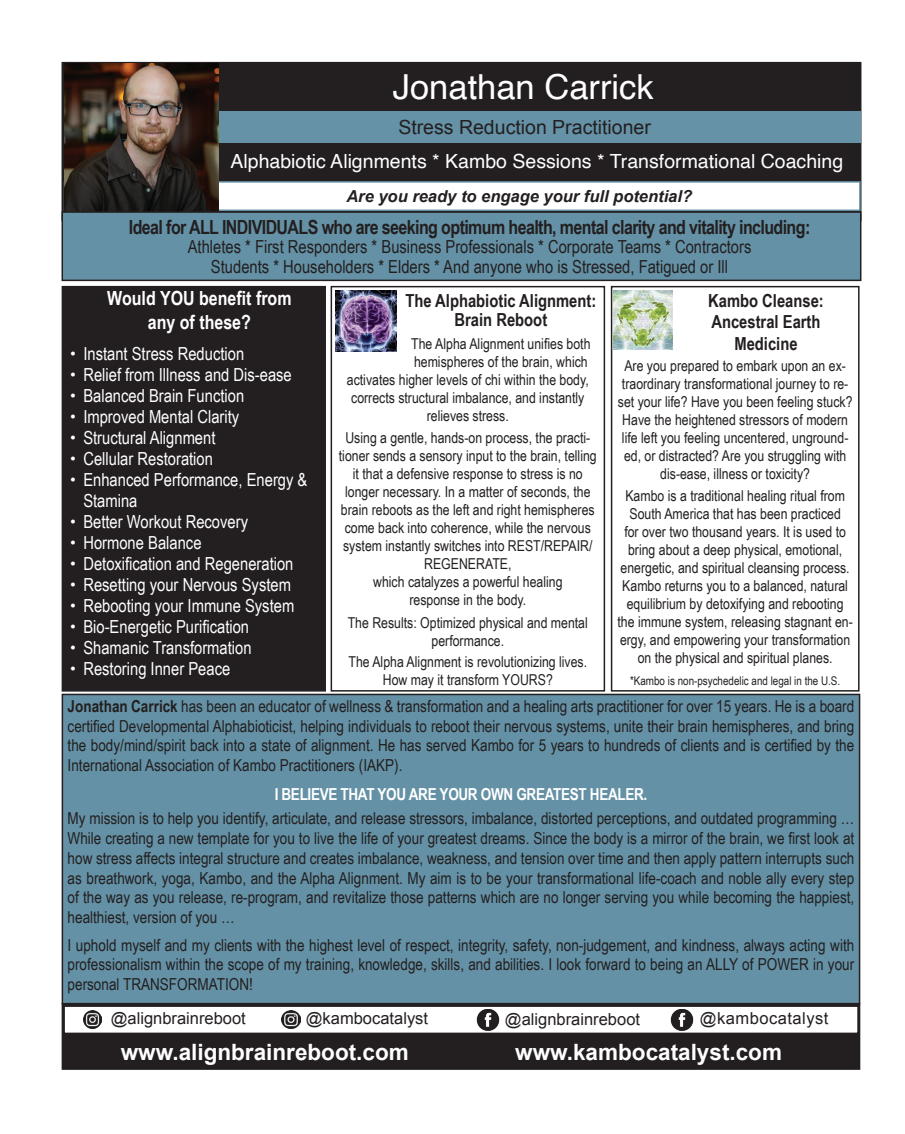
<style>
.page{position:relative;width:905px;height:1134px;background:#fff}
.page>*{position:absolute;margin:0;border:0;box-sizing:border-box;transform-origin:0 0}
.t1{font:34.5px "Helvetica";color:#fff}
.t2{font:700 22.5px "Arial";color:#fff}
.t3{font:700 19.5px "Arial Narrow";letter-spacing:-.03em;color:#231f20}
.t4{font:19.5px "Helvetica";color:#fff}
.t5{font:700 19.5px/23.4px "Arial Narrow";color:#fff;text-align:center}
.t6{font:19.5px "Arial";color:#231f20}
.t7{font:18px/21px "Arial Narrow";color:#fff}
.t8{font:18px/19.5px "Arial Narrow";color:#231f20;text-align:center}
.t9{font:700 18px/21.6px "Arial Narrow";color:#231f20;text-align:center}
.t10{font:16.5px/19.8px "Arial Narrow";color:#231f20;text-align:justify}
.t11{font:16.5px "Arial";color:#231f20}
.t12{font:700 16.5px "Arial Narrow";letter-spacing:-.02em;color:#fff}
.t13{font:italic 700 16.5px "Arial";color:#231f20}
.t14{font:16.5px "Arial";letter-spacing:.03em;color:#231f20}
.t15{font:15px/18px "Arial Narrow";color:#231f20;text-align:center}
.t16{font:12px "Arial Narrow";color:#231f20}
.s1{font-family:"Helvetica"}
.s2{font-weight:700}
</style>
<div class="page">
<div style="left:62px;top:286px;width:264px;height:406px;background:#231f20"></div>
<div style="left:62px;top:1003px;width:798px;height:67px;background:#231f20;border:2px solid #231f20"></div>
<div style="left:62px;top:62px;width:799px;height:159px;background:#231f20"></div>
<div style="left:62px;top:694px;width:797px;height:310px;background:#6491a5"></div>
<div style="left:62px;top:694px;width:798px;height:310px;border:2px solid #231f20"></div>
<div style="left:64px;top:182px;width:795px;height:28px;background:#fff"></div>
<div style="left:64px;top:181px;width:796px;height:30px;border:2px solid #6491a5"></div>
<div style="left:64px;top:111px;width:796px;height:31px;background:#6592a6"></div>
<div style="left:63px;top:1005px;width:795px;height:29px;background:#fff;border:2px solid #231f20"></div>
<img style="left:83px;top:1010px;width:19px;height:19px">
<img style="left:65px;top:63px;width:153px;height:148px">
<img style="left:476px;top:1009px;width:24px;height:21px">
<div style="left:610px;top:286px;width:249px;height:406px;border:2px solid #231f20"></div>
<div style="left:62px;top:211px;width:799px;height:70px;background:#6491a5;border:2px solid #231f20"></div>
<div style="left:330px;top:286px;width:275px;height:406px;border:2px solid #231f20"></div>
<img style="left:614px;top:291px;width:58px;height:59px">
<img style="left:336px;top:290px;width:60px;height:62px">
<img style="left:670px;top:1009px;width:24px;height:21px">
<img style="left:282px;top:1010px;width:18px;height:19px">
<h1 class="t1" style="left:393px;top:60px;width:262px">Jonathan Carrick</h1>
<p class="t6" style="left:398px;top:114px;width:254px">Stress Reduction Practitioner</p>
<p class="t4" style="left:230px;top:146px;width:614px">Alphabiotic Alignments * Kambo Sessions * Transformational Coaching</p>
<p class="t13" style="left:346px;top:186px;width:347px">Are you ready to engage your full potential?</p>
<p class="t3" style="left:129px;top:212px;width:683px">Ideal for ALL INDIVIDUALS who are seeking optimum health, mental clarity and vitality including:</p>
<p class="t8" style="left:188px;top:236px;width:565px">Athletes * First Responders * Business Professionals * Corporate Teams * Contractors<br>Students * Householders * Elders * And anyone who is Stressed, Fatigued or Ill</p>
<p class="t9" style="left:405px;top:290px;width:192px;line-height:19.5px">The Alphabiotic Alignment:<br>Brain Reboot</p>
<p class="t15" style="left:411px;top:334px;width:181px">The Alpha Alignment unifies both</p>
<p class="t15" style="left:414px;top:352px;width:175px">hemispheres of the brain, which</p>
<p class="t15" style="left:347px;top:370px;width:243px">activates higher levels of chi within the body,</p>
<p class="t15" style="left:351px;top:388px;width:235px">corrects structural imbalance, and instantly</p>
<p class="t15" style="left:427px;top:406px;width:84px">relieves stress.</p>
<p class="t15" style="left:339px;top:428px;width:259px">Using a gentle, hands-on process, the practi&shy;tioner sends a sensory input to the brain, telling it that a defensive response to stress is no longer necessary. In a matter of seconds, the brain reboots as the left and right hemispheres come back into coherence, while the nervous system instantly switches into REST/REPAIR/ REGENERATE,<br>which catalyzes a powerful healing<br>response in the body.</p>
<p class="t15" style="left:348px;top:613px;width:241px">The Results: Optimized physical and mental performance.</p>
<p class="t15" style="left:348px;top:652px;width:240px">The Alpha Alignment is revolutionizing lives.<br>How may it transform YOURS?</p>
<p class="t5" style="left:107px;top:286px;width:186px">Would YOU benefit from any of these?</p>
<p class="t7" style="left:70px;top:343px;width:176px"><span class="s1">•</span> Instant Stress Reduction</p>
<p class="t7" style="left:70px;top:364px;width:223px"><span class="s1">•</span> Relief from Illness and Dis-ease</p>
<p class="t7" style="left:70px;top:385px;width:176px"><span class="s1">•</span> Balanced Brain Function</p>
<p class="t7" style="left:70px;top:406px;width:171px"><span class="s1">•</span> Improved Mental Clarity</p>
<p class="t7" style="left:70px;top:427px;width:147px"><span class="s1">•</span> Structural Alignment</p>
<p class="t7" style="left:70px;top:448px;width:145px"><span class="s1">•</span> Cellular Restoration</p>
<p class="t7" style="left:83px;top:469px;width:225px;text-indent:-14px"><span class="s1">•</span> Enhanced Performance, Energy &amp;<br>Stamina</p>
<p class="t7" style="left:70px;top:511px;width:180px"><span class="s1">•</span> Better Workout Recovery</p>
<p class="t7" style="left:70px;top:532px;width:133px"><span class="s1">•</span> Hormone Balance</p>
<p class="t7" style="left:70px;top:553px;width:225px"><span class="s1">•</span> Detoxification and Regeneration</p>
<p class="t7" style="left:70px;top:574px;width:223px"><span class="s1">•</span> Resetting your Nervous System</p>
<p class="t7" style="left:70px;top:595px;width:226px"><span class="s1">•</span> Rebooting your Immune System</p>
<p class="t7" style="left:70px;top:616px;width:181px"><span class="s1">•</span> Bio-Energetic Purification</p>
<p class="t7" style="left:70px;top:637px;width:183px"><span class="s1">•</span> Shamanic Transformation</p>
<p class="t7" style="left:70px;top:658px;width:162px"><span class="s1">•</span> Restoring Inner Peace</p>
<p class="t9" style="left:708px;top:288px;width:117px">Kambo Cleanse:<br>Ancestral Earth<br>Medicine</p>
<p class="t15" style="left:618px;top:356px;width:236px">Are you prepared to embark upon an ex&shy;traordinary transformational journey to re&shy;set your life? Have you been feeling stuck?<br>Have the heightened stressors of modern life left you feeling uncentered, unground&shy;ed, or distracted? Are you struggling with dis-ease, illness or toxicity?</p>
<p class="t15" style="left:617px;top:486px;width:237px">Kambo is a traditional healing ritual from South America that has been practiced<br>for over two thousand years. It is used to bring about a deep physical, emotional, energetic, and spiritual cleansing process.<br>Kambo returns you to a balanced, natural equilibrium by detoxifying and rebooting the immune system, releasing stagnant en&shy;ergy, and empowering your transformation on the physical and spiritual planes.</p>
<p class="t16" style="left:630px;top:672px;width:212px">*Kambo is non-psychedelic and legal in the U.S.</p>
<p class="t10" style="left:68px;top:695px;width:788px"><span class="s2">Jonathan Carrick</span> has been an educator of wellness &amp; transformation and a healing arts practitioner for over 15 years. He is a board certified Developmental Alphabioticist, helping individuals to reboot their nervous systems, unite their brain hemispheres, and bring the body/mind/spirit back into a state of alignment. He has served Kambo for 5 years to hundreds of clients and is certified by the International Association of Kambo Practitioners (IAKP).</p>
<p class="t12" style="left:275px;top:782px;width:374px">I BELIEVE THAT YOU ARE YOUR OWN GREATEST HEALER.</p>
<p class="t10" style="left:68px;top:808px;width:788px">My mission is to help you identify, articulate, and release stressors, imbalance, distorted perceptions, and outdated programming … While creating a new template for you to live the life of your greatest dreams. Since the body is a mirror of the brain, we first look at how stress affects integral structure and creates imbalance, weakness, and tension over time and then apply pattern interrupts such as breathwork, yoga, Kambo, and the Alpha Alignment. My aim is to be your transformational life-coach and noble ally every step of the way as you release, re-program, and revitalize those patterns which are no longer serving you while becoming the happiest, healthiest, version of you …</p>
<p class="t10" style="left:68px;top:934px;width:788px">I uphold myself and my clients with the highest level of respect, integrity, safety, non-judgement, and kindness, always acting with professionalism within the scope of my training, knowledge, skills, and abilities. I look forward to being an ALLY of POWER in your personal TRANSFORMATION!</p>
<p class="t11" style="left:306px;top:1008px;width:124px">@kambocatalyst</p>
<p class="t11" style="left:505px;top:1008px;width:137px">@alignbrainreboot</p>
<p class="t11" style="left:111px;top:1008px;width:137px">@alignbrainreboot</p>
<p class="t14" style="left:699px;top:1008px;width:130px">@kambocatalyst</p>
<h2 class="t2" style="left:121px;top:1037px;width:289px">www.alignbrainreboot.com</h2>
<h2 class="t2" style="left:515px;top:1037px;width:268px">www.kambocatalyst.com</h2>
</div>
